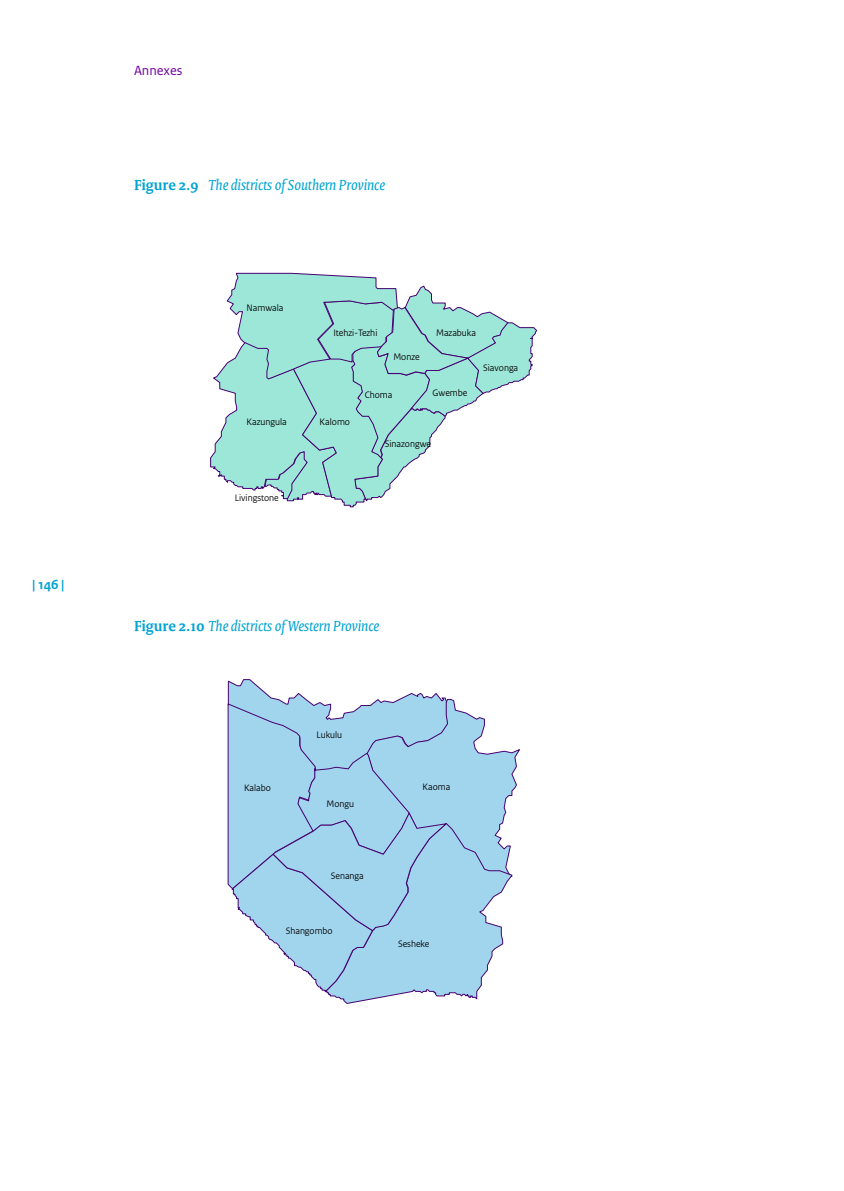
<style>
.page{position:relative;width:844px;height:1191px;background:#fff}
.page>*{position:absolute;margin:0;border:0;box-sizing:border-box;transform-origin:0 0}
.t1{font:italic 15.75px "Rijksoverheid Serif";color:#00a3d3}
.t2{font:14px "Rijksoverheid Sans Text";color:#7000a4}
.t3{font:700 14px "Rijksoverheid Sans Text";color:#00a3d3}
.t4{font:9.8px "Rijksoverheid Sans Heading";color:#000}
.s1{font-weight:700;font-style:normal}
</style>
<div class="page">
<svg style="left:210px;top:272px;width:327px;height:235px"></svg>
<svg style="left:227px;top:679px;width:293px;height:325px"></svg>
<h2 class="t3" style="left:32px;top:576px;width:34px">| 146 |</h2>
<h2 class="t2" style="left:134px;top:62px;width:50px">Annexes</h2>
<h1 class="t1" style="left:134px;top:175px;width:252px"><span class="s1">Figure 2.9</span> The districts of Southern Province</h1>
<p class="t4" style="left:246px;top:302px;width:38px">Namwala</p>
<p class="t4" style="left:333px;top:327px;width:45px">Itehzi-Tezhi</p>
<p class="t4" style="left:393px;top:351px;width:28px">Monze</p>
<p class="t4" style="left:364px;top:389px;width:29px">Choma</p>
<p class="t4" style="left:246px;top:416px;width:42px">Kazungula</p>
<p class="t4" style="left:319px;top:416px;width:32px">Kalomo</p>
<p class="t4" style="left:436px;top:327px;width:41px">Mazabuka</p>
<p class="t4" style="left:432px;top:387px;width:36px">Gwembe</p>
<p class="t4" style="left:384px;top:438px;width:48px">Sinazongwe</p>
<p class="t4" style="left:483px;top:362px;width:36px">Siavonga</p>
<p class="t4" style="left:235px;top:492px;width:45px">Livingstone</p>
<h1 class="t1" style="left:134px;top:616px;width:246px"><span class="s1">Figure 2.10</span> The districts of Western Province</h1>
<p class="t4" style="left:316px;top:729px;width:27px">Lukulu</p>
<p class="t4" style="left:244px;top:782px;width:28px">Kalabo</p>
<p class="t4" style="left:422px;top:781px;width:29px">Kaoma</p>
<p class="t4" style="left:326px;top:798px;width:29px">Mongu</p>
<p class="t4" style="left:331px;top:870px;width:34px">Senanga</p>
<p class="t4" style="left:286px;top:924px;width:48px">Shangombo</p>
<p class="t4" style="left:398px;top:938px;width:33px">Sesheke</p>
</div>
